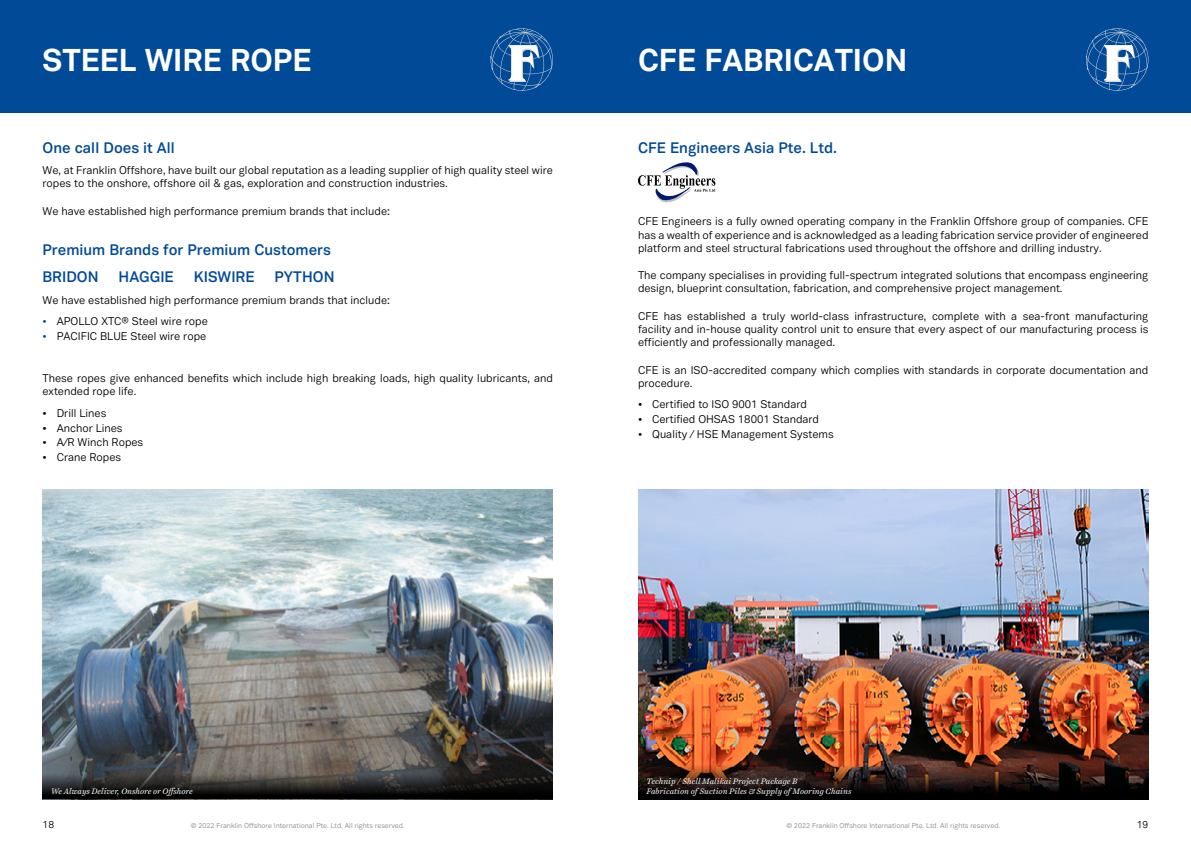
<style>
.page{position:relative;width:1191px;height:842px;background:#fff}
.page>*{position:absolute;margin:0;border:0;box-sizing:border-box;transform-origin:0 0}
.t1{font:700 31px "Vaud";color:#fff}
.t2{font:600 15px/26.5px "Vaud Display";color:#004a98}
.t3{font:11px/13.2px "Vaud";color:#000}
.t4{font:10px "Vaud";color:#000}
.t5{font:italic 8px/9.6px "Harriet Text";letter-spacing:-.005em;color:#fff}
.t6{font:7px "Vaud";color:#878a8e}
.s1{color:#004a98}
</style>
<div class="page">
<div style="left:0;top:0;width:595px;height:113px;background:#004a98"></div>
<svg style="left:490px;top:28px;width:63px;height:63px"></svg>
<div style="left:595px;top:0;width:596px;height:113px;background:#004a98"></div>
<svg style="left:1086px;top:28px;width:62px;height:63px"></svg>
<img style="left:43px;top:489px;width:510px;height:284px">
<svg style="left:43px;top:773px;width:510px;height:26px;background:#242322"></svg>
<svg style="left:638px;top:162px;width:77px;height:41px"></svg>
<img style="left:638px;top:489px;width:510px;height:275px">
<svg style="left:638px;top:764px;width:510px;height:35px;background:#271711"></svg>
<h1 class="t1" style="left:43px;top:41px;width:271px">STEEL WIRE ROPE</h1>
<h1 class="t1" style="left:638px;top:41px;width:271px">CFE FABRICATION</h1>
<h2 class="t2" style="left:43px;top:134px;width:134px">One call Does it All</h2>
<p class="t3" style="left:43px;top:164px;width:512px">We, at Franklin Offshore, have built our global reputation as a leading supplier of high quality steel wire ropes to the onshore, offshore oil &amp; gas, exploration and construction industries.</p>
<p class="t3" style="left:43px;top:204px;width:349px">We have established high performance premium brands that include:</p>
<h2 class="t2" style="left:43px;top:237px;width:290px">Premium Brands for Premium Customers<br>BRIDON</h2>
<h2 class="t2" style="left:119px;top:263px;width:57px">HAGGIE</h2>
<h2 class="t2" style="left:194px;top:263px;width:62px">KISWIRE</h2>
<h2 class="t2" style="left:274px;top:263px;width:61px">PYTHON</h2>
<p class="t3" style="left:43px;top:293px;width:349px">We have established high performance premium brands that include:</p>
<p class="t3" style="left:43px;top:315px;width:167px"><span class="s1">•</span> APOLLO XTC® Steel wire rope</p>
<p class="t3" style="left:43px;top:329px;width:165px"><span class="s1">•</span> PACIFIC BLUE Steel wire rope</p>
<p class="t3" style="left:43px;top:371px;width:512px">These ropes give enhanced benefits which include high breaking loads, high quality lubricants, and extended rope life.</p>
<p class="t3" style="left:43px;top:406px;width:65px">• Drill Lines</p>
<p class="t3" style="left:43px;top:421px;width:82px">• Anchor Lines</p>
<p class="t3" style="left:43px;top:436px;width:102px">• A/R Winch Ropes</p>
<p class="t3" style="left:43px;top:450px;width:80px">• Crane Ropes</p>
<h2 class="t2" style="left:638px;top:134px;width:200px">CFE Engineers Asia Pte. Ltd.</h2>
<p class="t3" style="left:638px;top:215px;width:512px;text-align:justify">CFE Engineers is a fully owned operating company in the Franklin Offshore group of companies. CFE has a wealth of experience and is acknowledged as a leading fabrication service provider of engineered platform and steel structural fabrications used throughout the offshore and drilling industry.</p>
<p class="t3" style="left:638px;top:269px;width:512px">The company specialises in providing full-spectrum integrated solutions that encompass engineering design, blueprint consultation, fabrication, and comprehensive project management.</p>
<p class="t3" style="left:638px;top:309px;width:512px;text-align:justify">CFE has established a truly world-class infrastructure, complete with a sea-front manufacturing facility and in-house quality control unit to ensure that every aspect of our manufacturing process is efficiently and professionally managed.</p>
<p class="t3" style="left:638px;top:363px;width:512px">CFE is an ISO-accredited company which complies with standards in corporate documentation and procedure.</p>
<p class="t3" style="left:638px;top:398px;width:170px">• Certified to ISO 9001 Standard</p>
<p class="t3" style="left:638px;top:413px;width:183px">• Certified OHSAS 18001 Standard</p>
<p class="t3" style="left:638px;top:427px;width:197px">• Quality / HSE Management Systems</p>
<p class="t5" style="left:51px;top:786px;width:143px">We Always Deliver, Onshore or Offshore</p>
<p class="t5" style="left:646px;top:776px;width:206px">Technip / Shell Malikai Project Package B<br>Fabrication of Suction Piles &amp; Supply of Mooring Chains</p>
<p class="t4" style="left:43px;top:818px;width:13px">18</p>
<p class="t6" style="left:191px;top:821px;width:215px">© 2022 Franklin Offshore International Pte. Ltd. All rights reserved.</p>
<p class="t6" style="left:786px;top:821px;width:215px">© 2022 Franklin Offshore International Pte. Ltd. All rights reserved.</p>
<p class="t4" style="left:1136px;top:818px;width:13px">19</p>
</div>
